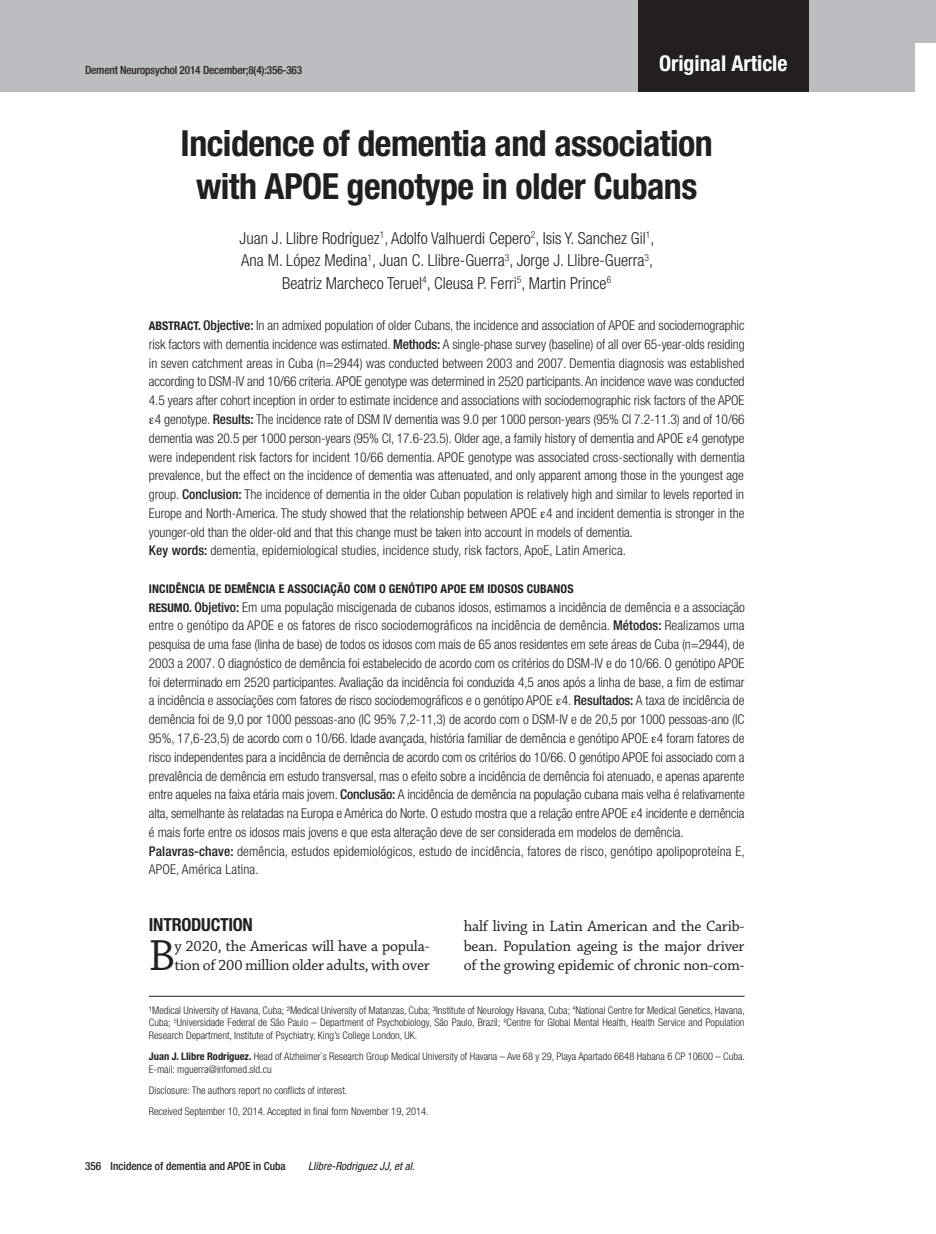
<style>
.page{position:relative;width:936px;height:1234px;background:#fff}
.page>*{position:absolute;margin:0;border:0;box-sizing:border-box;transform-origin:0 0}
.Body{font:45.75px "Chaparral Pro";color:#231f20}
.Titulo{font:700 condensed 36px/43.2px "Helvetica Neue";letter-spacing:-.015em;color:#231f20;text-align:center}
.t1{font:700 condensed 21.75px "Helvetica Neue";color:#fff}
.Sub_Titulo{font:700 condensed 18px "Helvetica Neue";letter-spacing:-.015em;color:#231f20}
.Autores{font:300 condensed 16.5px/22.5px "Helvetica Neue";color:#231f20;text-align:center}
.Body-2{font:15.75px/19.5px "Chaparral Pro";letter-spacing:-.015em;color:#231f20}
.Abstract{font:300 condensed 13.5px/18.8px "Helvetica Neue";letter-spacing:-.005em;color:#231f20;text-align:justify}
.Abstract_Titulo{font:700 condensed 12px "Helvetica Neue";letter-spacing:.01em;color:#231f20}
.Running{font:500 condensed 11.25px "Helvetica Neue";letter-spacing:-.015em;color:#231f20}
.t2{font:italic condensed 11.25px "Helvetica Neue";color:#231f20}
.Nota{font:300 condensed 10.5px/12.6px "Helvetica Neue";color:#231f20;text-align:justify}
.Endereco{font:300 condensed 10.5px/12.6px "Helvetica Neue";color:#231f20}
.s1{font-weight:700;font-size:12px}
.s2{font-weight:500}
.s3{font-weight:700}
</style>
<div class="page">
<div style="left:914px;top:0;width:21px;height:43px;background:#bcbdc0"></div>
<div style="left:0;top:0;width:914px;height:92px;background:#bcbdc0"></div>
<div style="left:638px;top:0;width:170px;height:92px;background:#231f20"></div>
<hr style="left:149px;top:995px;width:595px;height:1px;background:#231f20">
<p class="Running" style="left:85px;top:64px;width:219px">Dement Neuropsychol 2014 December;8(4):356-363</p>
<h3 class="t1" style="left:659px;top:50px;width:130px">Original Article</h3>
<p class="Titulo" style="left:180px;top:121px;width:533px">Incidence of dementia and association with APOE genotype in older Cubans</p>
<p class="Autores" style="left:239px;top:226px;width:416px">Juan J. Llibre Rodríguez<sup>1</sup>, Adolfo Valhuerdi Cepero<sup>2</sup>, Isis Y. Sanchez Gil<sup>1</sup>,<br>Ana M. López Medina<sup>1</sup>, Juan C. Llibre-Guerra<sup>3</sup>, Jorge J. Llibre-Guerra<sup>3</sup>,<br>Beatriz Marcheco Teruel<sup>4</sup>, Cleusa P. Ferri<sup>5</sup>, Martin Prince<sup>6</sup></p>
<p class="Abstract" style="left:149px;top:316px;width:597px"><span class="s1">ABSTRACT.</span> <span class="s2">Objective:</span> In an admixed population of older Cubans, the incidence and association of APOE and sociodemographic</p>
<p class="Abstract" style="left:149px;top:334px;width:597px">risk factors with dementia incidence was estimated. <span class="s2">Methods:</span> A single-phase survey (baseline) of all over 65-year-olds residing</p>
<p class="Abstract" style="left:149px;top:353px;width:597px">in seven catchment areas in Cuba (n=2944) was conducted between 2003 and 2007. Dementia diagnosis was established</p>
<p class="Abstract" style="left:149px;top:372px;width:597px">according to DSM-IV and 10/66 criteria. APOE genotype was determined in 2520 participants. An incidence wave was conducted</p>
<p class="Abstract" style="left:149px;top:391px;width:597px">4.5 years after cohort inception in order to estimate incidence and associations with sociodemographic risk factors of the APOE</p>
<p class="Abstract" style="left:155px;top:409px;width:591px">4 genotype. <span class="s2">Results:</span> The incidence rate of DSM IV dementia was 9.0 per 1000 person-years (95% CI 7.2-11.3) and of 10/66</p>
<p class="Abstract" style="left:149px;top:428px;width:597px">dementia was 20.5 per 1000 person-years (95% CI, 17.6-23.5). Older age, a family history of dementia and APOE 4 genotype</p>
<p class="Abstract" style="left:149px;top:447px;width:597px">were independent risk factors for incident 10/66 dementia. APOE genotype was associated cross-sectionally with dementia</p>
<p class="Abstract" style="left:149px;top:466px;width:596px">prevalence, but the effect on the incidence of dementia was attenuated, and only apparent among those in the youngest age</p>
<p class="Abstract" style="left:149px;top:484px;width:596px">group. <span class="s2">Conclusion:</span> The incidence of dementia in the older Cuban population is relatively high and similar to levels reported in</p>
<p class="Abstract" style="left:149px;top:503px;width:597px">Europe and North-America. The study showed that the relationship between APOE 4 and incident dementia is stronger in the</p>
<p class="Abstract" style="left:149px;top:522px;width:485px">younger-old than the older-old and that this change must be taken into account in models of dementia.</p>
<p class="Abstract" style="left:149px;top:541px;width:479px"><span class="s2">Key words:</span> dementia, epidemiological studies, incidence study, risk factors, ApoE, Latin America.</p>
<p class="Abstract_Titulo" style="left:149px;top:581px;width:426px">INCIDÊNCIA DE DEMÊNCIA E ASSOCIAÇÃO COM O GENÓTIPO APOE EM IDOSOS CUBANOS</p>
<p class="Abstract" style="left:149px;top:597px;width:597px"><span class="s1">RESUMO.</span> <span class="s2">Objetivo:</span> Em uma população miscigenada de cubanos idosos, estimamos a incidência de demência e a associação entre o genótipo da APOE e os fatores de risco sociodemográficos na incidência de demência. <span class="s2">Métodos:</span> Realizamos uma pesquisa de uma fase (linha de base) de todos os idosos com mais de 65 anos residentes em sete áreas de Cuba (n=2944), de 2003 a 2007. O diagnóstico de demência foi estabelecido de acordo com os critérios do DSM-IV e do 10/66. O genótipo APOE foi determinado em 2520 participantes. Avaliação da incidência foi conduzida 4,5 anos após a linha de base, a fim de estimar a incidência e associações com fatores de risco sociodemográficos e o genótipo APOE 4. <span class="s2">Resultados:</span> A taxa de incidência de demência foi de 9,0 por 1000 pessoas-ano (IC 95% 7,2-11,3) de acordo com o DSM-IV e de 20,5 por 1000 pessoas-ano (IC 95%, 17,6-23,5) de acordo com o 10/66. Idade avançada, história familiar de demência e genótipo APOE 4 foram fatores de risco independentes para a incidência de demência de acordo com os critérios do 10/66. O genótipo APOE foi associado com a prevalência de demência em estudo transversal, mas o efeito sobre a incidência de demência foi atenuado, e apenas aparente entre aqueles na faixa etária mais jovem. <span class="s2">Conclusão:</span> A incidência de demência na população cubana mais velha é relativamente alta, semelhante às relatadas na Europa e América do Norte. O estudo mostra que a relação entre APOE 4 incidente e demência é mais forte entre os idosos mais jovens e que esta alteração deve de ser considerada em modelos de demência.</p>
<p class="Abstract" style="left:149px;top:841px;width:597px"><span class="s2">Palavras-chave:</span> demência, estudos epidemiológicos, estudo de incidência, fatores de risco, genótipo apolipoproteína E,<br>APOE, América Latina.</p>
<p class="Sub_Titulo" style="left:149px;top:913px;width:105px">INTRODUCTION</p>
<p class="Body" style="left:149px;top:930px;width:28px">B</p>
<p class="Body-2" style="left:174px;top:936px;width:257px">y 2020, the Americas will have a popula&shy;tion of 200 million older adults, with over</p>
<p class="Body-2" style="left:463px;top:917px;width:282px;text-align:justify">half living in Latin American and the Carib&shy;bean. Population ageing is the major driver of the growing epidemic of chronic non-com-</p>
<p class="Nota" style="left:149px;top:1003px;width:597px">¹Medical University of Havana, Cuba; ²Medical University of Matanzas, Cuba; ³Institute of Neurology Havana, Cuba; <sup>4</sup>National Centre for Medical Genetics, Havana, Cuba; <sup>5</sup>Universidade Federal de São Paulo – Department of Psychobiology, São Paulo, Brazil; <sup>6</sup>Centre for Global Mental Health, Health Service and Population Research Department, Institute of Psychiatry, King’s College London, UK.</p>
<p class="Endereco" style="left:149px;top:1049px;width:597px"><span class="s3">Juan J. Llibre Rodríguez.</span> Head of Alzheimer`s Research Group Medical University of Havana – Ave 68 y 29, Playa Apartado 6648 Habana 6 CP 10600 – Cuba.<br>E-mail: mguerra@infomed.sld.cu</p>
<p class="Endereco" style="left:149px;top:1083px;width:200px">Disclosure: The authors report no conflicts of interest.</p>
<p class="Endereco" style="left:149px;top:1104px;width:281px">Received September 10, 2014. Accepted in final form November 19, 2014.</p>
<p class="Running" style="left:85px;top:1159px;width:18px">356</p>
<p class="Running" style="left:111px;top:1159px;width:177px">Incidence of dementia and APOE in Cuba</p>
<p class="t2" style="left:308px;top:1159px;width:108px">Llibre-Rodriguez JJ, et al.</p>
</div>
